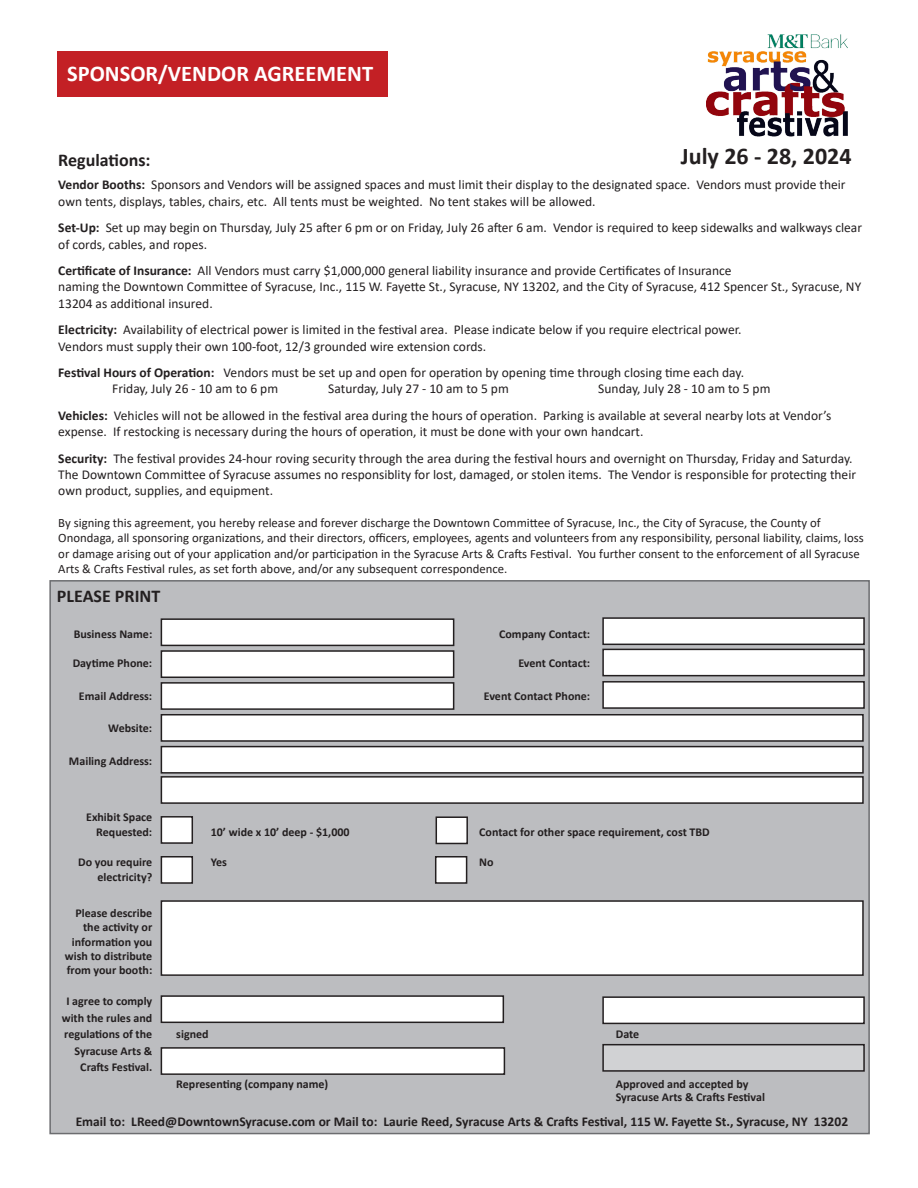
<style>
.page{position:relative;width:918px;height:1188px;background:#fff}
.page>*{position:absolute;margin:0;border:0;box-sizing:border-box;transform-origin:0 0}
.t1{font:700 24px "Calibri";color:#231f20}
.t2{font:700 22.5px "Calibri";color:#fff}
.t3{font:700 18px "Calibri";color:#231f20}
.t4{font:13.5px/16.2px "Calibri";color:#231f20}
.t5{font:700 13.5px "Calibri";color:#231f20}
.t6{font:12.75px/15.3px "Calibri";color:#231f20}
.t7{font:700 12px "Calibri";color:#231f20}
.s1{font-weight:700}
</style>
<div class="page">
<div style="left:57px;top:51px;width:330px;height:46px;background:#c32025"></div>
<div style="left:49px;top:580px;width:821px;height:554px;background:#bcbdc0;border:2px solid #6c6d70"></div>
<div style="left:161px;top:619px;width:293px;height:26px;background:#fff"></div>
<div style="left:161px;top:618px;width:293px;height:28px;border:2px solid #231f20"></div>
<div style="left:161px;top:651px;width:293px;height:26px;background:#fff"></div>
<div style="left:161px;top:650px;width:293px;height:28px;border:2px solid #231f20"></div>
<div style="left:161px;top:683px;width:293px;height:26px;background:#fff"></div>
<div style="left:161px;top:682px;width:293px;height:28px;border:2px solid #231f20"></div>
<div style="left:161px;top:715px;width:702px;height:26px;background:#fff"></div>
<div style="left:161px;top:714px;width:703px;height:28px;border:2px solid #231f20"></div>
<div style="left:161px;top:747px;width:702px;height:26px;background:#fff"></div>
<div style="left:161px;top:746px;width:703px;height:28px;border:2px solid #231f20"></div>
<div style="left:603px;top:618px;width:261px;height:26px;background:#fff"></div>
<div style="left:602px;top:617px;width:263px;height:28px;border:2px solid #231f20"></div>
<div style="left:603px;top:649px;width:261px;height:27px;background:#fff"></div>
<div style="left:602px;top:649px;width:263px;height:27px;border:2px solid #231f20"></div>
<div style="left:161px;top:777px;width:702px;height:26px;background:#fff"></div>
<div style="left:161px;top:776px;width:703px;height:28px;border:2px solid #231f20"></div>
<div style="left:161px;top:817px;width:31px;height:26px;background:#fff"></div>
<div style="left:161px;top:816px;width:32px;height:28px;border:2px solid #231f20"></div>
<div style="left:161px;top:857px;width:31px;height:26px;background:#fff"></div>
<div style="left:161px;top:856px;width:32px;height:28px;border:2px solid #231f20"></div>
<div style="left:436px;top:857px;width:31px;height:26px;background:#fff"></div>
<div style="left:435px;top:856px;width:32px;height:28px;border:2px solid #231f20"></div>
<div style="left:161px;top:901px;width:702px;height:74px;background:#fff"></div>
<div style="left:161px;top:900px;width:703px;height:76px;border:2px solid #231f20"></div>
<div style="left:161px;top:996px;width:342px;height:26px;background:#fff"></div>
<div style="left:161px;top:995px;width:343px;height:28px;border:2px solid #231f20"></div>
<div style="left:161px;top:1048px;width:343px;height:26px;background:#fff"></div>
<div style="left:161px;top:1047px;width:344px;height:28px;border:2px solid #231f20"></div>
<div style="left:603px;top:997px;width:261px;height:26px;background:#fff"></div>
<div style="left:602px;top:996px;width:263px;height:28px;border:2px solid #231f20"></div>
<div style="left:603px;top:1045px;width:261px;height:26px;background:#d1d2d4"></div>
<div style="left:602px;top:1044px;width:263px;height:28px;border:2px solid #231f20"></div>
<div style="left:603px;top:682px;width:261px;height:26px;background:#fff"></div>
<div style="left:602px;top:681px;width:263px;height:28px;border:2px solid #231f20"></div>
<img style="left:706px;top:34px;width:142px;height:103px">
<div style="left:436px;top:817px;width:31px;height:26px;background:#fff"></div>
<div style="left:436px;top:816px;width:32px;height:28px;border:2px solid #231f20"></div>
<p class="t2" style="left:67px;top:58px;width:308px">SPONSOR/VENDOR AGREEMENT</p>
<p class="t1" style="left:681px;top:139px;width:172px">July 26 - 28, 2024</p>
<p class="t3" style="left:58px;top:147px;width:94px">Regulations:</p>
<p class="t4" style="left:58px;top:177px;width:789px"><span class="s1">Vendor Booths:</span> Sponsors and Vendors will be assigned spaces and must limit their display to the designated space. Vendors must provide their own tents, displays, tables, chairs, etc. All tents must be weighted. No tent stakes will be allowed.</p>
<p class="t4" style="left:58px;top:219px;width:805px"><span class="s1">Set-Up:</span> Set up may begin on Thursday, July 25 after 6 pm or on Friday, July 26 after 6 am. Vendor is required to keep sidewalks and walkways clear of cords, cables, and ropes.</p>
<p class="t4" style="left:58px;top:262px;width:675px"><span class="s1">Certificate of Insurance:</span> All Vendors must carry $1,000,000 general liability insurance and provide Certificates of Insurance</p>
<p class="t4" style="left:58px;top:279px;width:804px">naming the Downtown Committee of Syracuse, Inc., 115 W. Fayette St., Syracuse, NY 13202, and the City of Syracuse, 412 Spencer St., Syracuse, NY<br>13204 as additional insured.</p>
<p class="t4" style="left:58px;top:321px;width:685px"><span class="s1">Electricity:</span> Availability of electrical power is limited in the festival area. Please indicate below if you require electrical power.</p>
<p class="t4" style="left:58px;top:338px;width:429px">Vendors must supply their own 100-foot, 12/3 grounded wire extension cords.</p>
<p class="t4" style="left:58px;top:364px;width:687px"><span class="s1">Festival Hours of Operation:</span> Vendors must be set up and open for operation by opening time through closing time each day.</p>
<p class="t4" style="left:112px;top:381px;width:167px">Friday, July 26 - 10 am to 6 pm</p>
<p class="t4" style="left:328px;top:381px;width:182px">Saturday, July 27 - 10 am to 5 pm</p>
<p class="t4" style="left:598px;top:381px;width:174px">Sunday, July 28 - 10 am to 5 pm</p>
<p class="t4" style="left:58px;top:407px;width:775px"><span class="s1">Vehicles:</span> Vehicles will not be allowed in the festival area during the hours of operation. Parking is available at several nearby lots at Vendor’s</p>
<p class="t4" style="left:58px;top:423px;width:587px">expense. If restocking is necessary during the hours of operation, it must be done with your own handcart.</p>
<p class="t4" style="left:58px;top:450px;width:799px"><span class="s1">Security:</span> The festival provides 24-hour roving security through the area during the festival hours and overnight on Thursday, Friday and Saturday.<br>The Downtown Committee of Syracuse assumes no responsiblity for lost, damaged, or stolen items. The Vendor is responsible for protecting their own product, supplies, and equipment.</p>
<p class="t6" style="left:58px;top:515px;width:764px">By signing this agreement, you hereby release and forever discharge the Downtown Committee of Syracuse, Inc., the City of Syracuse, the County of</p>
<p class="t6" style="left:58px;top:530px;width:807px">Onondaga, all sponsoring organizations, and their directors, officers, employees, agents and volunteers from any responsibility, personal liability, claims, loss or damage arising out of your application and/or participation in the Syracuse Arts &amp; Crafts Festival. You further consent to the enforcement of all Syracuse<br>Arts &amp; Crafts Festival rules, as set forth above, and/or any subsequent correspondence.</p>
<p class="t3" style="left:57px;top:583px;width:105px">PLEASE PRINT</p>
<p class="t7" style="left:74px;top:625px;width:80px">Business Name:</p>
<p class="t7" style="left:499px;top:625px;width:93px">Company Contact:</p>
<p class="t7" style="left:73px;top:654px;width:81px">Daytime Phone:</p>
<p class="t7" style="left:518px;top:654px;width:73px">Event Contact:</p>
<p class="t7" style="left:79px;top:687px;width:75px">Email Address:</p>
<p class="t7" style="left:484px;top:687px;width:108px">Event Contact Phone:</p>
<p class="t7" style="left:108px;top:720px;width:45px">Website:</p>
<p class="t7" style="left:69px;top:753px;width:85px">Mailing Address:</p>
<p class="t7" style="left:86px;top:809px;width:68px">Exhibit Space</p>
<p class="t7" style="left:96px;top:824px;width:57px">Requested:</p>
<p class="t7" style="left:211px;top:824px;width:140px">10’ wide x 10’ deep - $1,000</p>
<p class="t7" style="left:479px;top:824px;width:232px">Contact for other space requirement, cost TBD</p>
<p class="t7" style="left:78px;top:854px;width:76px">Do you require</p>
<p class="t7" style="left:211px;top:854px;width:18px">Yes</p>
<p class="t7" style="left:479px;top:854px;width:16px">No</p>
<p class="t7" style="left:98px;top:868px;width:56px">electricity?</p>
<p class="t7" style="left:75px;top:904px;width:78px">Please describe</p>
<p class="t7" style="left:83px;top:919px;width:71px">the activity or</p>
<p class="t7" style="left:72px;top:933px;width:82px">information you</p>
<p class="t7" style="left:65px;top:948px;width:89px">wish to distribute</p>
<p class="t7" style="left:67px;top:962px;width:87px">from your booth:</p>
<p class="t7" style="left:66px;top:993px;width:87px">I agree to comply</p>
<p class="t7" style="left:62px;top:1009px;width:92px">with the rules and</p>
<p class="t7" style="left:64px;top:1026px;width:90px">regulations of the</p>
<p class="t7" style="left:176px;top:1026px;width:34px">signed</p>
<p class="t7" style="left:616px;top:1026px;width:25px">Date</p>
<p class="t7" style="left:75px;top:1042px;width:79px">Syracuse Arts &amp;</p>
<p class="t7" style="left:80px;top:1059px;width:73px">Crafts Festival.</p>
<p class="t7" style="left:176px;top:1075px;width:154px">Representing (company name)</p>
<p class="t7" style="left:616px;top:1075px;width:134px">Approved and accepted by</p>
<p class="t7" style="left:616px;top:1089px;width:151px">Syracuse Arts &amp; Crafts Festival</p>
<p class="t5" style="left:76px;top:1112px;width:774px">Email to: LReed@DowntownSyracuse.com or Mail to: Laurie Reed, Syracuse Arts &amp; Crafts Festival, 115 W. Fayette St., Syracuse, NY 13202</p>
</div>
